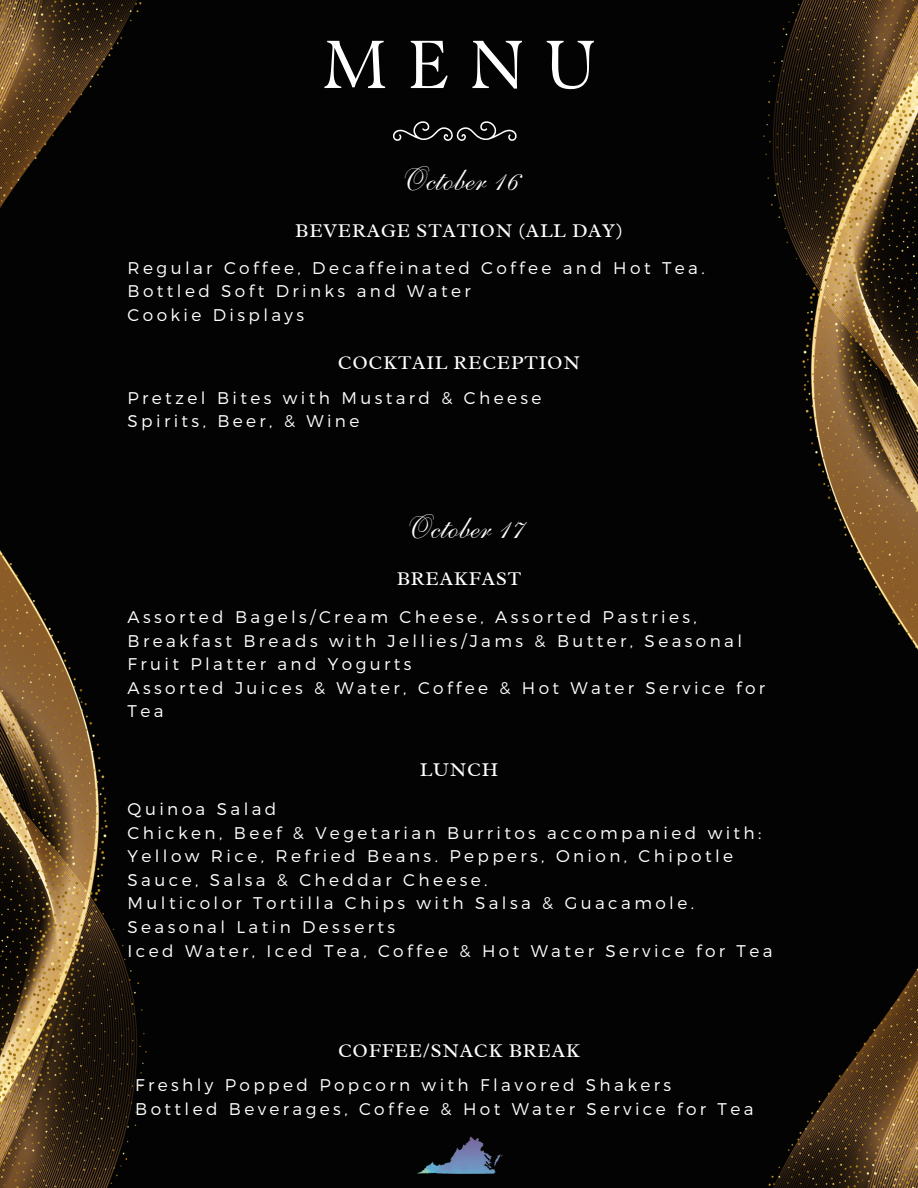
<style>
.page{position:relative;width:918px;height:1188px;background:#030303}
.page>*{position:absolute;margin:0;border:0;box-sizing:border-box;transform-origin:0 0}
.t1{font:67.8px "TY Serif D";color:#fff}
.t2{font:33.9px "Anastasia Script";color:#fff}
.t3{font:19.8px "Radley";letter-spacing:.04em;color:#fff}
.t4{font:300 16.95px/23.7px "Montserrat";letter-spacing:.2em;color:#fff}
</style>
<div class="page">
<img style="left:0;top:0;width:147px;height:1188px">
<img style="left:763px;top:0;width:155px;height:1188px">
<img style="left:417px;top:1136px;width:86px;height:38px">
<svg style="left:393px;top:121px;width:124px;height:20px"></svg>
<p class="t1" style="left:323px;top:24px;width:273px">MENU</p>
<p class="t2" style="left:394px;top:169px;width:121px">October 16</p>
<p class="t3" style="left:295px;top:217px;width:329px">BEVERAGE STATION (ALL DAY)</p>
<p class="t4" style="left:128px;top:255px;width:579px">Regular Coffee, Decaffeinated Coffee and Hot Tea.<br>Bottled Soft Drinks and Water</p>
<p class="t4" style="left:128px;top:302px;width:178px">Cookie Displays</p>
<p class="t3" style="left:338px;top:350px;width:244px">COCKTAIL RECEPTION</p>
<p class="t4" style="left:128px;top:385px;width:415px">Pretzel Bites with Mustard &amp; Cheese</p>
<p class="t4" style="left:128px;top:409px;width:233px">Spirits, Beer, &amp; Wine</p>
<p class="t2" style="left:399px;top:517px;width:121px">October 17</p>
<p class="t3" style="left:397px;top:566px;width:126px">BREAKFAST</p>
<p class="t4" style="left:128px;top:604px;width:616px">Assorted Bagels/Cream Cheese, Assorted Pastries,<br>Breakfast Breads with Jellies/Jams &amp; Butter, Seasonal<br>Fruit Platter and Yogurts</p>
<p class="t4" style="left:128px;top:675px;width:639px">Assorted Juices &amp; Water, Coffee &amp; Hot Water Service for<br>Tea</p>
<p class="t3" style="left:420px;top:757px;width:80px">LUNCH</p>
<p class="t4" style="left:128px;top:796px;width:150px">Quinoa Salad</p>
<p class="t4" style="left:128px;top:820px;width:635px">Chicken, Beef &amp; Vegetarian Burritos accompanied with:</p>
<p class="t4" style="left:128px;top:843px;width:607px">Yellow Rice, Refried Beans. Peppers, Onion, Chipotle<br>Sauce, Salsa &amp; Cheddar Cheese.</p>
<p class="t4" style="left:128px;top:891px;width:568px">Multicolor Tortilla Chips with Salsa &amp; Guacamole.<br>Seasonal Latin Desserts</p>
<p class="t4" style="left:128px;top:938px;width:647px">Iced Water, Iced Tea, Coffee &amp; Hot Water Service for Tea</p>
<p class="t3" style="left:338px;top:1038px;width:243px">COFFEE/SNACK BREAK</p>
<p class="t4" style="left:135px;top:1072px;width:537px">Freshly Popped Popcorn with Flavored Shakers</p>
<p class="t4" style="left:135px;top:1096px;width:620px">Bottled Beverages, Coffee &amp; Hot Water Service for Tea</p>
</div>
